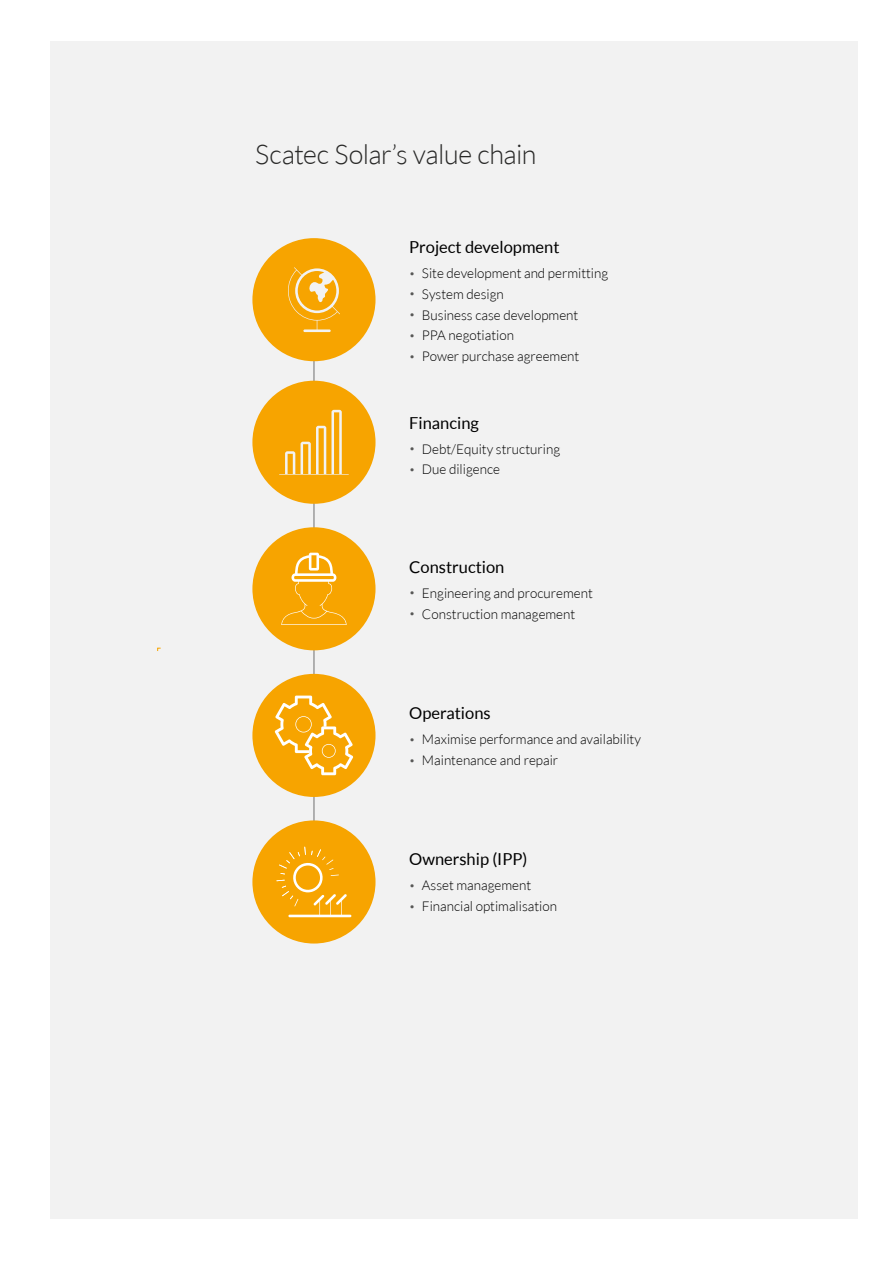
<style>
.page{position:relative;width:893px;height:1263px;background:#fff}
.page>*{position:absolute;margin:0;border:0;box-sizing:border-box;transform-origin:0 0}
.t1{font:300 27px "Lato";letter-spacing:-.015em;color:#282827}
.t2{font:16.5px "Lato";color:#000}
.t3{font:300 13.5px "Lato";color:#000}
.s1{font-size:10.5px;color:#575756}
</style>
<div class="page">
<div style="left:50px;top:41px;width:808px;height:1178px;background:#f2f2f2"></div>
<hr style="left:314px;top:250px;width:1px;height:636px;background:#706f6f">
<div style="left:252px;top:238px;width:123px;height:123px;background:#f7a400;border-radius:50%"></div>
<svg style="left:288px;top:267px;width:52px;height:65px"></svg>
<div style="left:252px;top:381px;width:123px;height:123px;background:#f7a400;border-radius:50%"></div>
<svg style="left:279px;top:410px;width:70px;height:65px"></svg>
<div style="left:252px;top:527px;width:123px;height:123px;background:#f7a400;border-radius:50%"></div>
<svg style="left:281px;top:553px;width:66px;height:72px"></svg>
<div style="left:252px;top:820px;width:123px;height:123px;background:#f7a400;border-radius:50%"></div>
<hr style="left:288px;top:915px;width:63px;height:2px;background:#fff">
<svg style="left:276px;top:847px;width:71px;height:68px"></svg>
<div style="left:252px;top:674px;width:123px;height:123px;background:#f7a400;border-radius:50%"></div>
<svg style="left:275px;top:696px;width:78px;height:79px"></svg>
<h1 class="t1" style="left:255px;top:140px;width:283px">Scatec Solar’s value chain</h1>
<p class="t2" style="left:409px;top:238px;width:152px">Project development</p>
<p class="t3" style="left:409px;top:266px;width:201px"><span class="s1">•</span> Site development and permitting</p>
<p class="t3" style="left:409px;top:287px;width:96px"><span class="s1">•</span> System design</p>
<p class="t3" style="left:409px;top:308px;width:171px"><span class="s1">•</span> Business case development</p>
<p class="t3" style="left:409px;top:328px;width:106px"><span class="s1">•</span> PPA negotiation</p>
<p class="t3" style="left:409px;top:349px;width:172px"><span class="s1">•</span> Power purchase agreement</p>
<p class="t2" style="left:409px;top:413px;width:71px">Financing</p>
<p class="t3" style="left:409px;top:441px;width:152px"><span class="s1">•</span> Debt/Equity structuring</p>
<p class="t3" style="left:409px;top:462px;width:92px"><span class="s1">•</span> Due diligence</p>
<p class="t2" style="left:409px;top:558px;width:97px">Construction</p>
<p class="t3" style="left:409px;top:586px;width:185px"><span class="s1">•</span> Engineering and procurement</p>
<p class="t3" style="left:409px;top:606px;width:168px"><span class="s1">•</span> Construction management</p>
<p class="t2" style="left:409px;top:704px;width:83px">Operations</p>
<p class="t3" style="left:409px;top:732px;width:233px"><span class="s1">•</span> Maximise performance and availability</p>
<p class="t3" style="left:409px;top:753px;width:151px"><span class="s1">•</span> Maintenance and repair</p>
<p class="t2" style="left:409px;top:850px;width:120px">Ownership (IPP)</p>
<p class="t3" style="left:409px;top:878px;width:123px"><span class="s1">•</span> Asset management</p>
<p class="t3" style="left:409px;top:899px;width:149px"><span class="s1">•</span> Financial optimalisation</p>
</div>
